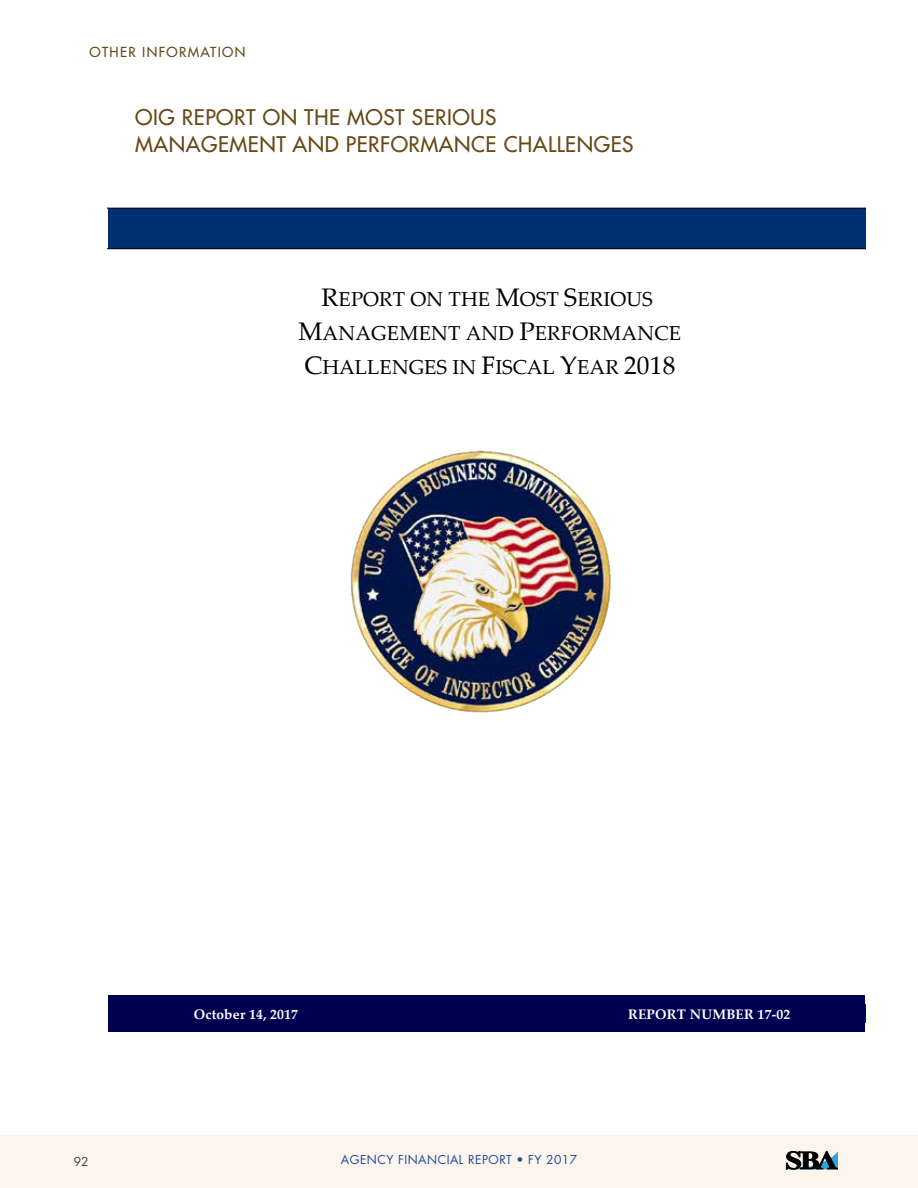
<style>
.page{position:relative;width:918px;height:1188px;background:#fff}
.page>*{position:absolute;margin:0;border:0;box-sizing:border-box;transform-origin:0 0}
.t1{font:21px/27px "Futura";letter-spacing:.025em;color:#684817}
.t2{font:20.25px/34px "Palatino Linotype";letter-spacing:.01em;color:#000;text-align:center}
.t3{font:700 13.8px "Palatino Linotype";letter-spacing:.015em;color:#fff}
.t4{font:13.5px "Futura";letter-spacing:.1em;color:#684817}
.t5{font:12px "Futura";letter-spacing:.04em;color:#1f4996}
.t6{font:12px "Futura";color:#414042}
.s1{font-size:25.35px}
</style>
<div class="page">
<div style="left:0;top:1135px;width:918px;height:53px;background:#fbf5ee"></div>
<svg style="left:786px;top:1151px;width:52px;height:18px"></svg>
<div style="left:108px;top:995px;width:378px;height:37px;background:#000050"></div>
<div style="left:486px;top:995px;width:379px;height:37px;background:#000050"></div>
<svg style="left:108px;top:208px;width:757px;height:41px;background:#002862"></svg>
<div style="left:108px;top:213px;width:757px;height:31px;background:#002f73"></div>
<img style="left:350px;top:450px;width:261px;height:263px">
<p class="t4" style="left:90px;top:44px;width:157px">OTHER INFORMATION</p>
<h3 class="t1" style="left:135px;top:103px;width:500px">OIG REPORT ON THE MOST SERIOUS<br>MANAGEMENT AND PERFORMANCE CHALLENGES</h3>
<p class="t2" style="left:298px;top:281px;width:384px"><span class="s1">R</span>EPORT ON THE <span class="s1">M</span>OST <span class="s1">S</span>ERIOUS<br><span class="s1">M</span>ANAGEMENT AND <span class="s1">P</span>ERFORMANCE<br><span class="s1">C</span>HALLENGES IN <span class="s1">F</span>ISCAL <span class="s1">Y</span>EAR <span class="s1">2018</span></p>
<p class="t6" style="left:74px;top:1154px;width:16px">92</p>
<p class="t3" style="left:194px;top:1004px;width:106px">October 14, 2017</p>
<p class="t3" style="left:628px;top:1004px;width:164px">REPORT NUMBER 17-02</p>
<p class="t5" style="left:341px;top:1152px;width:238px">AGENCY FINANCIAL REPORT • FY 2017</p>
</div>
